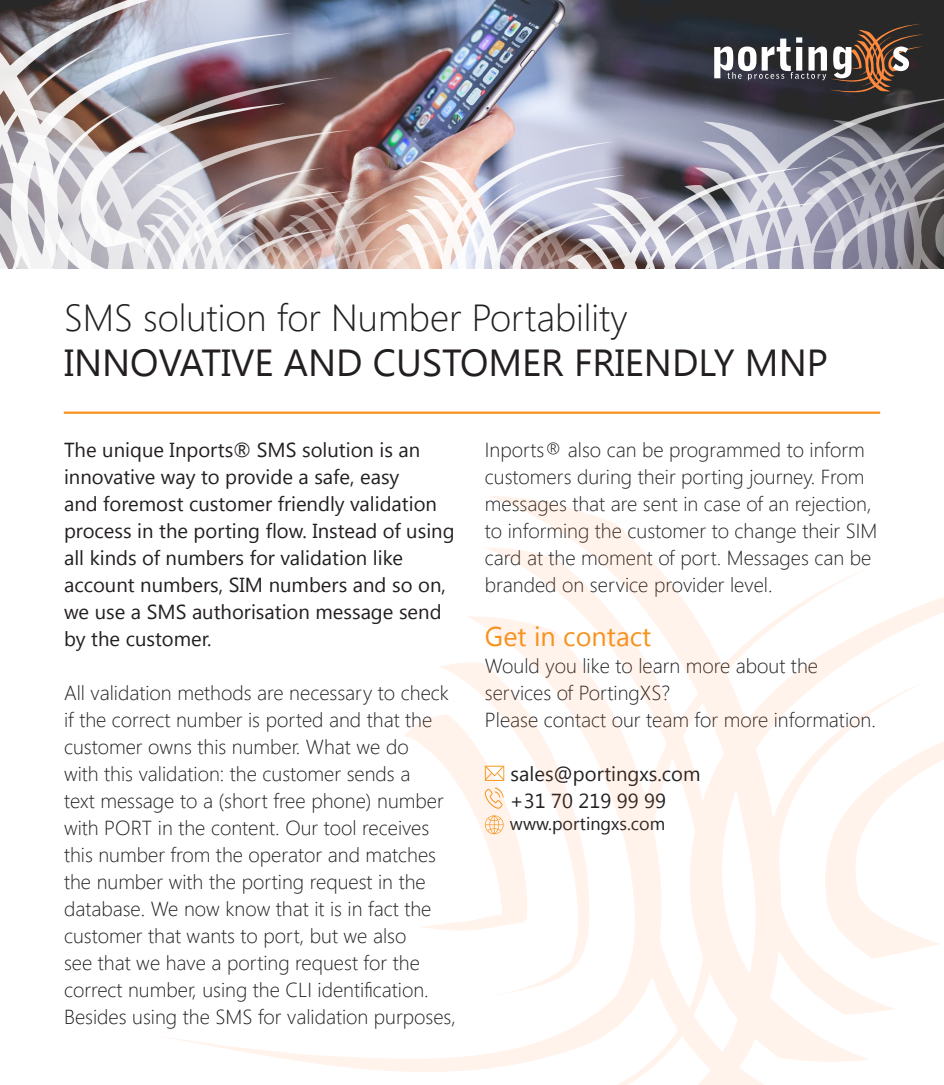
<style>
.page{position:relative;width:944px;height:1085px;background:#fff}
.page>*{position:absolute;margin:0;border:0;box-sizing:border-box;transform-origin:0 0}
.t1{font:37.57px "Segoe UI";color:#231f20}
.t2{font:300 37.57px "Segoe UI";color:#231f20}
.t3{font:27px "Segoe UI";color:#f7931d}
.t4{font:300 20.25px/27px "Segoe UI";color:#231f20}
.t5{font:20.25px/27px "Segoe UI";color:#231f20}
.t6{font:18px "Segoe UI";color:#231f20}
</style>
<div class="page">
<img style="left:275px;top:0;width:669px;height:8px">
<svg style="left:0;top:0;width:275px;height:8px;background:#918e96"></svg>
<svg style="left:490px;top:496px;width:148px;height:50px"></svg>
<svg style="left:486px;top:546px;width:172px;height:69px"></svg>
<svg style="left:166px;top:615px;width:465px;height:469px"></svg>
<svg style="left:439px;top:661px;width:157px;height:334px"></svg>
<svg style="left:631px;top:568px;width:131px;height:516px"></svg>
<svg style="left:679px;top:568px;width:265px;height:494px"></svg>
<svg style="left:750px;top:681px;width:176px;height:333px"></svg>
<svg style="left:825px;top:679px;width:119px;height:279px"></svg>
<hr style="left:64px;top:411px;width:816px;height:3px;background:#f7931d">
<svg style="left:404px;top:714px;width:126px;height:219px"></svg>
<img style="left:0;top:8px;width:944px;height:261px">
<p class="t2" style="left:64px;top:287px;width:565px">SMS solution for Number Portability</p>
<p class="t1" style="left:64px;top:337px;width:765px">INNOVATIVE AND CUSTOMER FRIENDLY MNP</p>
<p class="t5" style="left:64px;top:435px;width:392px">The unique Inports® SMS solution is an innovative way to provide a safe, easy<br>and foremost customer friendly validation process in the porting flow. Instead of using all kinds of numbers for validation like account numbers, SIM numbers and so on, we use a SMS authorisation message send by the customer.</p>
<p class="t4" style="left:64px;top:678px;width:393px">All validation methods are necessary to check if the correct number is ported and that the customer owns this number. What we do<br>with this validation: the customer sends a<br>text message to a (short free phone) number with PORT in the content. Our tool receives this number from the operator and matches the number with the porting request in the database. We now know that it is in fact the customer that wants to port, but we also<br>see that we have a porting request for the correct number, using the CLI identification.<br>Besides using the SMS for validation purposes,</p>
<p class="t4" style="left:485px;top:435px;width:394px">Inports® also can be programmed to inform customers during their porting journey. From messages that are sent in case of an rejection, to informing the customer to change their SIM card at the moment of port. Messages can be branded on service provider level.</p>
<p class="t3" style="left:485px;top:617px;width:168px">Get in contact</p>
<p class="t4" style="left:485px;top:651px;width:335px">Would you like to learn more about the services of PortingXS?</p>
<p class="t4" style="left:485px;top:705px;width:392px">Please contact our team for more information.</p>
<p class="t5" style="left:511px;top:759px;width:191px">sales@portingxs.com</p>
<p class="t5" style="left:510px;top:786px;width:158px">+31 70 219 99 99</p>
<p class="t6" style="left:510px;top:810px;width:157px">www.portingxs.com</p>
</div>
